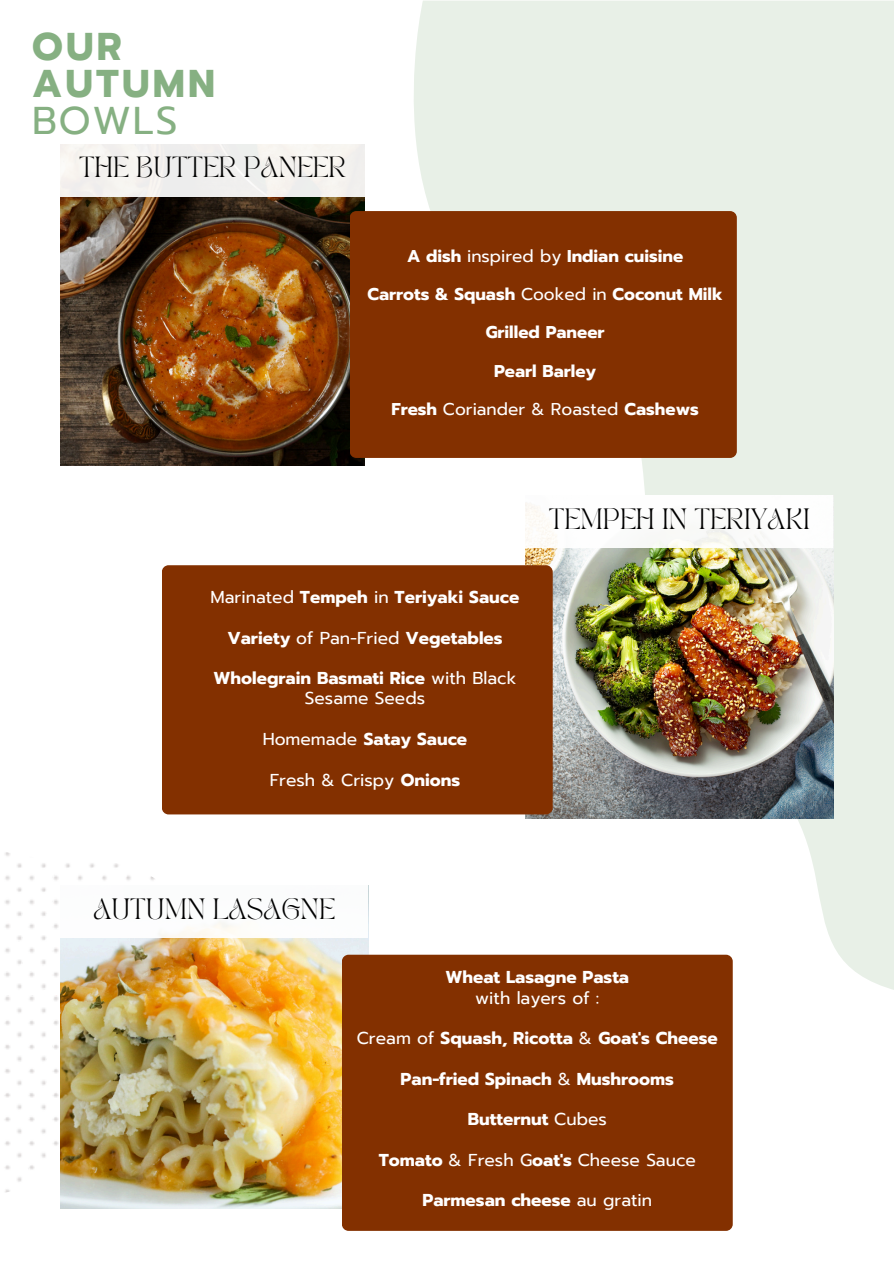
<style>
.page{position:relative;width:894px;height:1264px;background:#fff}
.page>*{position:absolute;margin:0;border:0;box-sizing:border-box;transform-origin:0 0}
.t1{font:700 38.55px/36.8px "Prompt";letter-spacing:.08em;color:#86b082}
.t2{font:20.55px "TAN PEARL Regular";color:#000}
.t3{font:20.4px "TAN PEARL Regular";color:#000}
.t4{font:700 17.1px/20.2px "Prompt";color:#fff;text-align:center}
.t5{font:17.1px "Prompt";color:#fff}
.t6{font:700 16.95px "Prompt";color:#fff}
.t7{font:16.95px "Prompt";color:#fff}
.s1{font-weight:400}
.s2{font-weight:700}
</style>
<div class="page">
<svg style="left:413px;top:1px;width:480px;height:997px;fill:#e8f0e7"></svg>
<svg style="left:4px;top:852px;width:151px;height:343px"></svg>
<img style="left:61px;top:196px;width:303px;height:269px">
<div style="left:61px;top:144px;width:304px;height:52px;background:#f3f0ee"></div>
<div style="left:349px;top:211px;width:387px;height:247px;background:#833000;border-radius:7px"></div>
<img style="left:61px;top:938px;width:307px;height:270px">
<div style="left:61px;top:885px;width:307px;height:53px;background:#fff"></div>
<div style="left:342px;top:954px;width:390px;height:276px;background:#833000;border-radius:7px"></div>
<img style="left:525px;top:547px;width:307px;height:271px">
<div style="left:162px;top:565px;width:390px;height:249px;background:#833000;border-radius:7px"></div>
<div style="left:525px;top:495px;width:307px;height:52px;background:#fff"></div>
<h3 class="t1" style="left:32px;top:29px;width:185px">OUR<br>AUTUMN<br><span class="s1">BOWLS</span></h3>
<p class="t3" style="left:79px;top:157px;width:269px">THE BUTTER PANEER</p>
<p class="t6" style="left:407px;top:243px;width:277px">A dish <span class="s1">inspired by</span> Indian cuisine</p>
<h2 class="t6" style="left:367px;top:282px;width:357px">Carrots &amp; Squash <span class="s1">Cooked in</span> Coconut Milk</h2>
<h1 class="t6" style="left:485px;top:320px;width:120px">Grilled Paneer</h1>
<h2 class="t6" style="left:494px;top:358px;width:104px">Pearl Barley</h2>
<p class="t7" style="left:391px;top:396px;width:309px"><span class="s2">Fresh</span> Coriander &amp; Roasted <span class="s2">Cashews</span></p>
<p class="t2" style="left:548px;top:507px;width:262px">TEMPEH IN TERIYAKI</p>
<h2 class="t4" style="left:210px;top:587px;width:310px"><span class="s1">Marinated</span> Tempeh <span class="s1">in</span> Teriyaki Sauce</h2>
<p class="t4" style="left:227px;top:628px;width:277px">Variety <span class="s1">of Pan-Fried</span> Vegetables</p>
<p class="t4" style="left:213px;top:668px;width:304px">Wholegrain Basmati Rice <span class="s1">with Black<br>Sesame Seeds</span></p>
<p class="t4" style="left:262px;top:729px;width:206px"><span class="s1">Homemade</span> Satay Sauce</p>
<p class="t5" style="left:270px;top:766px;width:192px">Fresh &amp; Crispy <span class="s2">Onions</span></p>
<h3 class="t2" style="left:93px;top:898px;width:243px">AUTUMN LASAGNE</h3>
<p class="t4" style="left:445px;top:967px;width:185px">Wheat Lasagne Pasta</p>
<p class="t5" style="left:475px;top:985px;width:125px">with layers of :</p>
<p class="t4" style="left:357px;top:1028px;width:362px"><span class="s1">Cream of</span> Squash, Ricotta <span class="s1">&amp;</span> Goat's Cheese</p>
<p class="t4" style="left:400px;top:1068px;width:275px">Pan-fried Spinach <span class="s1">&amp;</span> Mushrooms</p>
<p class="t4" style="left:467px;top:1109px;width:141px">Butternut <span class="s1">Cubes</span></p>
<p class="t5" style="left:378px;top:1147px;width:318px"><span class="s2">Tomato</span> &amp; Fresh G<span class="s2">oat's</span> Cheese Sauce</p>
<p class="t4" style="left:422px;top:1190px;width:231px">Parmesan cheese <span class="s1">au gratin</span></p>
</div>
